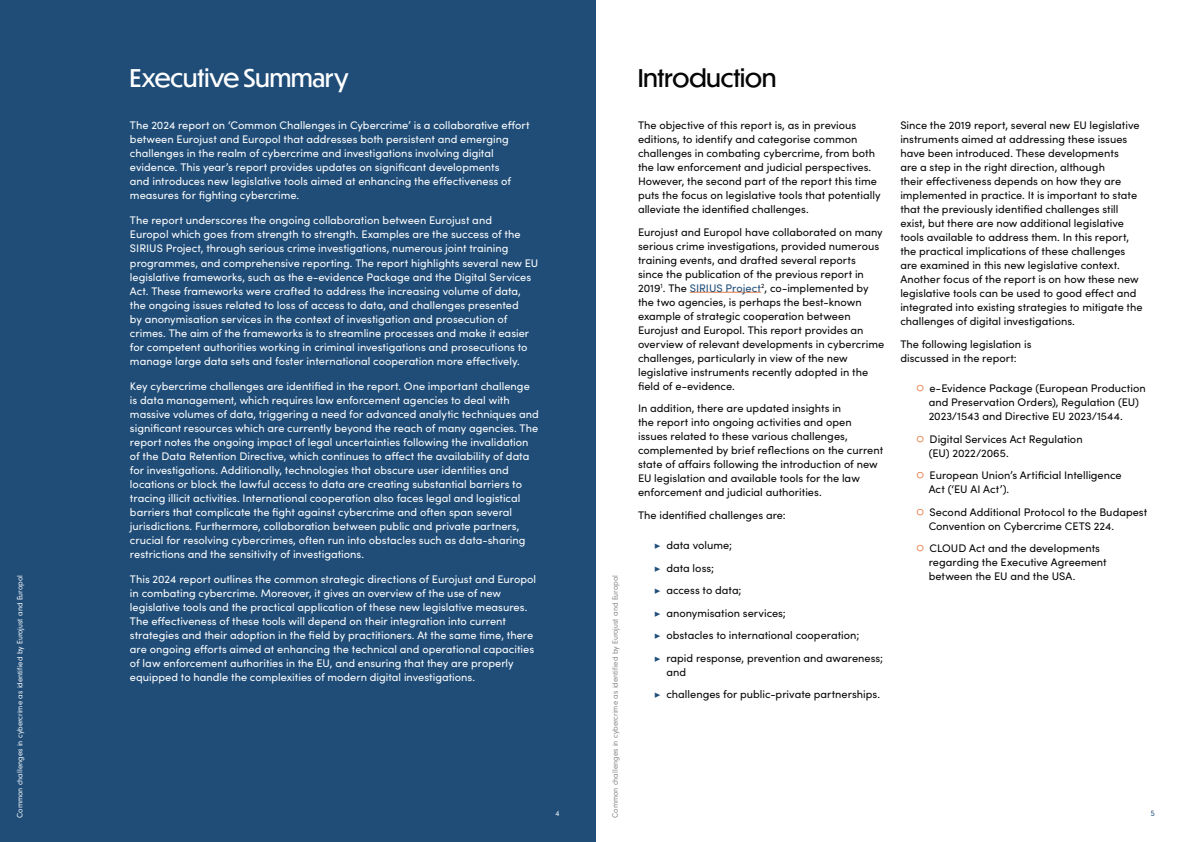
<style>
.page{position:relative;width:1191px;height:842px;background:#fff}
.page>*{position:absolute;margin:0;border:0;box-sizing:border-box;transform-origin:0 0}
.t1{font:24px "Dunbar Tall";color:#fff}
.t2{font:24px "Dunbar Tall";color:#060505}
.t3{font:11px/14px "Sofia Pro";color:#fff}
.t4{font:11px/14px "Sofia Pro";color:#060505}
.t5{font:8px "Neuzeit Gro";color:#fff}
.t6{font:8px "Neuzeit Gro";color:#878485}
.t7{font:8px "Neuzeit Gro";color:#1f4d78}
.s1{color:#1f4d78}
.s2{font-family:"Minion Pro";color:#1f4d78}
.s3{color:#e87a46}
</style>
<div class="page">
<div style="left:0;top:0;width:595px;height:842px;background:#1f4d78"></div>
<hr style="left:690px;top:292px;width:71px;height:1px;background:#e87a46">
<p class="t5" style="left:15px;top:818px;width:244px;rotate:-90deg">Common challenges in cybercrime as identified by Eurojust and Europol</p>
<h1 class="t1" style="left:130px;top:60px;width:220px">Executive Summary</h1>
<p class="t3" style="left:130px;top:118px;width:401px">The 2024 report on ‘Common Challenges in Cybercrime’ is a collaborative effort between Eurojust and Europol that addresses both persistent and emerging challenges in the realm of cybercrime and investigations involving digital evidence. This year’s report provides updates on significant developments<br>and introduces new legislative tools aimed at enhancing the effectiveness of measures for fighting cybercrime.</p>
<p class="t3" style="left:130px;top:213px;width:410px">The report underscores the ongoing collaboration between Eurojust and<br>Europol which goes from strength to strength. Examples are the success of the SIRIUS Project, through serious crime investigations, numerous joint training programmes, and comprehensive reporting. The report highlights several new EU legislative frameworks, such as the e-evidence Package and the Digital Services Act. These frameworks were crafted to address the increasing volume of data, the ongoing issues related to loss of access to data, and challenges presented<br>by anonymisation services in the context of investigation and prosecution of crimes. The aim of the frameworks is to streamline processes and make it easier for competent authorities working in criminal investigations and prosecutions to manage large data sets and foster international cooperation more effectively.</p>
<p class="t3" style="left:130px;top:378px;width:410px">Key cybercrime challenges are identified in the report. One important challenge is data management, which requires law enforcement agencies to deal with massive volumes of data, triggering a need for advanced analytic techniques and significant resources which are currently beyond the reach of many agencies. The report notes the ongoing impact of legal uncertainties following the invalidation of the Data Retention Directive, which continues to affect the availability of data for investigations. Additionally, technologies that obscure user identities and locations or block the lawful access to data are creating substantial barriers to tracing illicit activities. International cooperation also faces legal and logistical barriers that complicate the fight against cybercrime and often span several jurisdictions. Furthermore, collaboration between public and private partners, crucial for resolving cybercrimes, often run into obstacles such as data-sharing restrictions and the sensitivity of investigations.</p>
<p class="t3" style="left:130px;top:572px;width:408px">This 2024 report outlines the common strategic directions of Eurojust and Europol in combating cybercrime. Moreover, it gives an overview of the use of new legislative tools and the practical application of these new legislative measures.<br>The effectiveness of these tools will depend on their integration into current strategies and their adoption in the field by practitioners. At the same time, there are ongoing efforts aimed at enhancing the technical and operational capacities of law enforcement authorities in the EU, and ensuring that they are properly equipped to handle the complexities of modern digital investigations.</p>
<p class="t5" style="left:555px;top:809px;width:5px">4</p>
<p class="t6" style="left:611px;top:818px;width:244px;rotate:-90deg">Common challenges in cybercrime as identified by Eurojust and Europol</p>
<h1 class="t2" style="left:638px;top:60px;width:140px">Introduction</h1>
<p class="t4" style="left:638px;top:118px;width:244px">The objective of this report is, as in previous editions, to identify and categorise common challenges in combating cybercrime, from both the law enforcement and judicial perspectives.<br>However, the second part of the report this time puts the focus on legislative tools that potentially alleviate the identified challenges.</p>
<p class="t4" style="left:638px;top:224px;width:248px">Eurojust and Europol have collaborated on many serious crime investigations, provided numerous training events, and drafted several reports<br>since the publication of the previous report in 2019<sup>1</sup>. The <span class="s1">SIRIUS Project</span><sup>2</sup>, co-implemented by the two agencies, is perhaps the best-known example of strategic cooperation between Eurojust and Europol. This report provides an overview of relevant developments in cybercrime challenges, particularly in view of the new legislative instruments recently adopted in the field of e-evidence.</p>
<p class="t4" style="left:638px;top:401px;width:247px">In addition, there are updated insights in<br>the report into ongoing activities and open issues related to these various challenges, complemented by brief reflections on the current state of affairs following the introduction of new EU legislation and available tools for the law enforcement and judicial authorities.</p>
<p class="t4" style="left:638px;top:507px;width:149px">The identified challenges are:</p>
<p class="t4" style="left:654px;top:533px;width:230px;line-height:22.5px"><span class="s2">▶</span> data volume;<br><span class="s2">▶</span> data loss;<br><span class="s2">▶</span> access to data;<br><span class="s2">▶</span> anonymisation services;<br><span class="s2">▶</span> obstacles to international cooperation;<br><span class="s2">▶</span> rapid response, prevention and awareness;</p>
<p class="t4" style="left:654px;top:660px;width:227px;line-height:22.5px;text-indent:12px">and<br><span class="s2">▶</span> challenges for public-private partnerships.</p>
<p class="t4" style="left:900px;top:118px;width:244px">Since the 2019 report, several new EU legislative instruments aimed at addressing these issues have been introduced. These developments<br>are a step in the right direction, although<br>their effectiveness depends on how they are implemented in practice. It is important to state that the previously identified challenges still exist, but there are now additional legislative tools available to address them. In this report, the practical implications of these challenges are examined in this new legislative context.<br>Another focus of the report is on how these new legislative tools can be used to good effect and integrated into existing strategies to mitigate the challenges of digital investigations.</p>
<p class="t4" style="left:900px;top:336px;width:133px">The following legislation is discussed in the report:</p>
<p class="t4" style="left:928px;top:381px;width:218px;text-indent:-12px"><span class="s3">○</span> e-Evidence Package (European Production and Preservation Orders), Regulation (EU)<br>2023/1543 and Directive EU 2023/1544.</p>
<p class="t4" style="left:928px;top:431px;width:155px;text-indent:-12px"><span class="s3">○</span> Digital Services Act Regulation (EU) 2022/2065.</p>
<p class="t4" style="left:928px;top:468px;width:195px;text-indent:-12px"><span class="s3">○</span> European Union’s Artificial Intelligence<br>Act (‘EU AI Act’).</p>
<p class="t4" style="left:928px;top:504px;width:220px;text-indent:-12px"><span class="s3">○</span> Second Additional Protocol to the Budapest<br>Convention on Cybercrime CETS 224.</p>
<p class="t4" style="left:928px;top:541px;width:179px;text-indent:-12px"><span class="s3">○</span> CLOUD Act and the developments regarding the Executive Agreement between the EU and the USA.</p>
<p class="t7" style="left:1151px;top:809px;width:5px">5</p>
</div>
